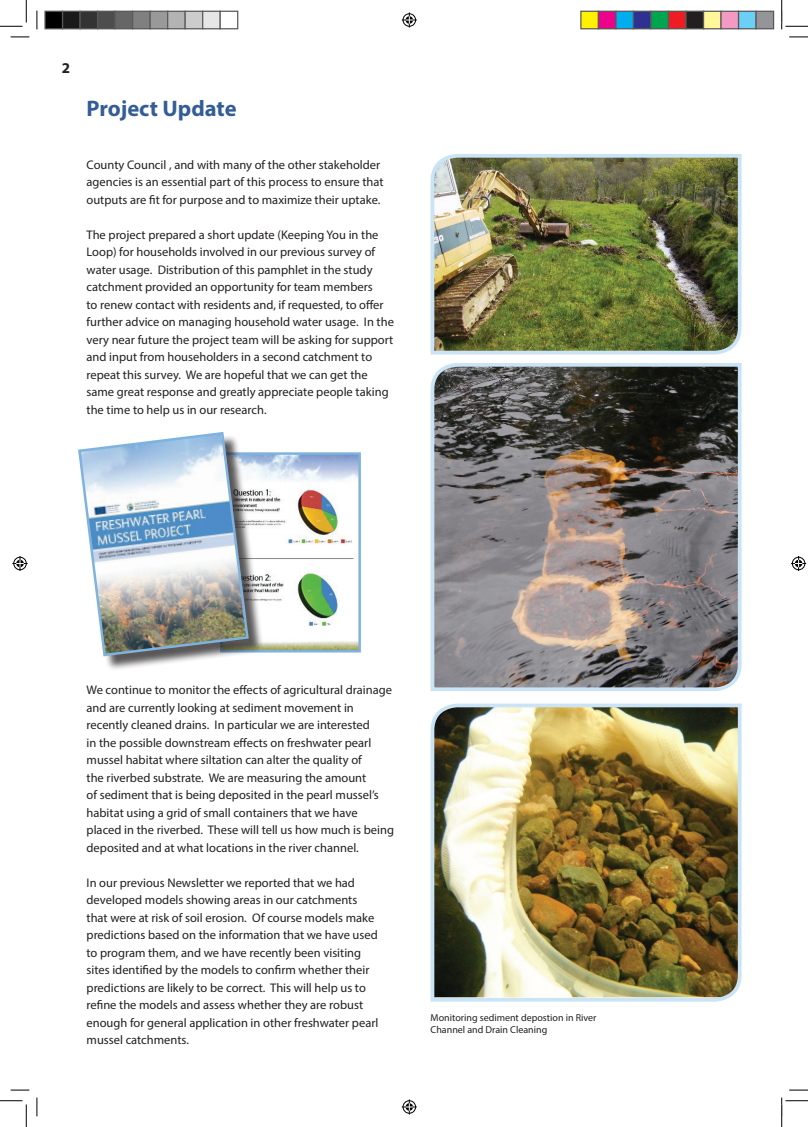
<style>
.page{position:relative;width:808px;height:1127px;background:#fff}
.page>*{position:absolute;margin:0;border:0;box-sizing:border-box;transform-origin:0 0}
.t1{font:700 22.5px "Myriad Pro";color:#335d95}
.t2{font:700 15px "Myriad Pro";color:#231f20}
.t3{font:12.5px/17.5px "Myriad Pro";color:#231f20}
.t4{font:10px/11.2px "Myriad Pro";color:#231f20}
</style>
<div class="page">
<img style="left:263px;top:455px;width:95px;height:194px">
<div style="left:220px;top:452px;width:141px;height:200px;border:2px solid #7fb2df"></div>
<div style="left:80px;top:434px;width:183px;height:237px;background:#231f20;opacity:.75"></div>
<img style="left:78px;top:432px;width:172px;height:225px">
<img style="left:430px;top:154px;width:312px;height:201px">
<svg style="left:430px;top:363px;width:312px;height:328px;background:#787473"></svg>
<img style="left:430px;top:703px;width:312px;height:299px">
<svg style="left:11px;top:36px;width:18px;height:2px"></svg>
<svg style="left:789px;top:36px;width:18px;height:2px"></svg>
<svg style="left:11px;top:1089px;width:18px;height:1px"></svg>
<svg style="left:789px;top:1089px;width:18px;height:1px"></svg>
<svg style="left:36px;top:11px;width:2px;height:18px"></svg>
<svg style="left:36px;top:1097px;width:2px;height:18px"></svg>
<svg style="left:0;top:0;width:27px;height:27px"></svg>
<svg style="left:0;top:1100px;width:27px;height:26px"></svg>
<svg style="left:781px;top:0;width:26px;height:29px"></svg>
<svg style="left:781px;top:1097px;width:26px;height:29px"></svg>
<svg style="left:401px;top:13px;width:15px;height:15px"></svg>
<svg style="left:401px;top:1099px;width:15px;height:15px"></svg>
<svg style="left:13px;top:556px;width:15px;height:15px"></svg>
<svg style="left:791px;top:556px;width:14px;height:15px"></svg>
<div style="left:45px;top:11px;width:18px;height:18px;background:#000"></div>
<div style="left:44px;top:11px;width:19px;height:18px;border:1px solid #595959"></div>
<div style="left:63px;top:11px;width:17px;height:18px;background:#1a1a1a"></div>
<div style="left:62px;top:11px;width:19px;height:18px;border:1px solid #595959"></div>
<div style="left:80px;top:11px;width:18px;height:18px;background:#333"></div>
<div style="left:79px;top:11px;width:19px;height:18px;border:1px solid #595959"></div>
<div style="left:98px;top:11px;width:17px;height:18px;background:#4d4d4d"></div>
<div style="left:97px;top:11px;width:19px;height:18px;border:1px solid #595959"></div>
<div style="left:115px;top:11px;width:18px;height:18px;background:#666"></div>
<div style="left:114px;top:11px;width:19px;height:18px;border:1px solid #595959"></div>
<div style="left:133px;top:11px;width:17px;height:18px;background:#808080"></div>
<div style="left:132px;top:11px;width:19px;height:18px;border:1px solid #595959"></div>
<div style="left:150px;top:11px;width:18px;height:18px;background:#999"></div>
<div style="left:149px;top:11px;width:19px;height:18px;border:1px solid #595959"></div>
<div style="left:168px;top:11px;width:17px;height:18px;background:#b3b3b3"></div>
<div style="left:167px;top:11px;width:19px;height:18px;border:1px solid #595959"></div>
<div style="left:185px;top:11px;width:18px;height:18px;background:#ccc"></div>
<div style="left:184px;top:11px;width:19px;height:18px;border:1px solid #595959"></div>
<div style="left:203px;top:11px;width:17px;height:18px;background:#e6e6e6"></div>
<div style="left:202px;top:11px;width:19px;height:18px;border:1px solid #595959"></div>
<div style="left:219px;top:11px;width:19px;height:18px;border:1px solid #595959"></div>
<div style="left:580px;top:11px;width:18px;height:18px;background:#fff101"></div>
<div style="left:580px;top:11px;width:18px;height:18px;border:1px solid #595959"></div>
<div style="left:598px;top:11px;width:17px;height:18px;background:#ed028c"></div>
<div style="left:597px;top:11px;width:19px;height:18px;border:1px solid #595959"></div>
<div style="left:615px;top:11px;width:18px;height:18px;background:#00aeef"></div>
<div style="left:615px;top:11px;width:18px;height:18px;border:1px solid #595959"></div>
<div style="left:633px;top:11px;width:17px;height:18px;background:#2e3092"></div>
<div style="left:632px;top:11px;width:19px;height:18px;border:1px solid #595959"></div>
<div style="left:650px;top:11px;width:18px;height:18px;background:#00a54f"></div>
<div style="left:650px;top:11px;width:18px;height:18px;border:1px solid #595959"></div>
<div style="left:668px;top:11px;width:17px;height:18px;background:#ee1d23"></div>
<div style="left:667px;top:11px;width:19px;height:18px;border:1px solid #595959"></div>
<div style="left:685px;top:11px;width:18px;height:18px;background:#231f20"></div>
<div style="left:685px;top:11px;width:18px;height:18px;border:1px solid #595959"></div>
<div style="left:703px;top:11px;width:17px;height:18px;background:#fff79a"></div>
<div style="left:702px;top:11px;width:19px;height:18px;border:1px solid #595959"></div>
<div style="left:720px;top:11px;width:18px;height:18px;background:#f499c2"></div>
<div style="left:720px;top:11px;width:18px;height:18px;border:1px solid #595959"></div>
<div style="left:738px;top:11px;width:17px;height:18px;background:#6bcff6"></div>
<div style="left:737px;top:11px;width:19px;height:18px;border:1px solid #595959"></div>
<div style="left:755px;top:11px;width:18px;height:18px;background:#939598"></div>
<div style="left:755px;top:11px;width:18px;height:18px;border:1px solid #595959"></div>
<p class="t2" style="left:62px;top:58px;width:10px">2</p>
<h1 class="t1" style="left:86px;top:94px;width:151px">Project Update</h1>
<p class="t3" style="left:86px;top:155px;width:298px">County Council , and with many of the other stakeholder agencies is an essential part of this process to ensure that outputs are fit for purpose and to maximize their uptake.</p>
<p class="t3" style="left:86px;top:225px;width:309px">The project prepared a short update (Keeping You in the Loop) for households involved in our previous survey of water usage. Distribution of this pamphlet in the study catchment provided an opportunity for team members<br>to renew contact with residents and, if requested, to offer further advice on managing household water usage. In the very near future the project team will be asking for support and input from householders in a second catchment to repeat this survey. We are hopeful that we can get the same great response and greatly appreciate people taking the time to help us in our research.</p>
<p class="t3" style="left:86px;top:680px;width:309px">We continue to monitor the effects of agricultural drainage and are currently looking at sediment movement in recently cleaned drains. In particular we are interested<br>in the possible downstream effects on freshwater pearl mussel habitat where siltation can alter the quality of<br>the riverbed substrate. We are measuring the amount<br>of sediment that is being deposited in the pearl mussel’s habitat using a grid of small containers that we have placed in the riverbed. These will tell us how much is being deposited and at what locations in the river channel.</p>
<p class="t3" style="left:86px;top:873px;width:293px">In our previous Newsletter we reported that we had developed models showing areas in our catchments that were at risk of soil erosion. Of course models make predictions based on the information that we have used to program them, and we have recently been visiting sites identified by the models to confirm whether their predictions are likely to be correct. This will help us to refine the models and assess whether they are robust enough for general application in other freshwater pearl mussel catchments.</p>
<p class="t4" style="left:430px;top:1011px;width:167px">Monitoring sediment depostion in River<br>Channel and Drain Cleaning</p>
</div>
